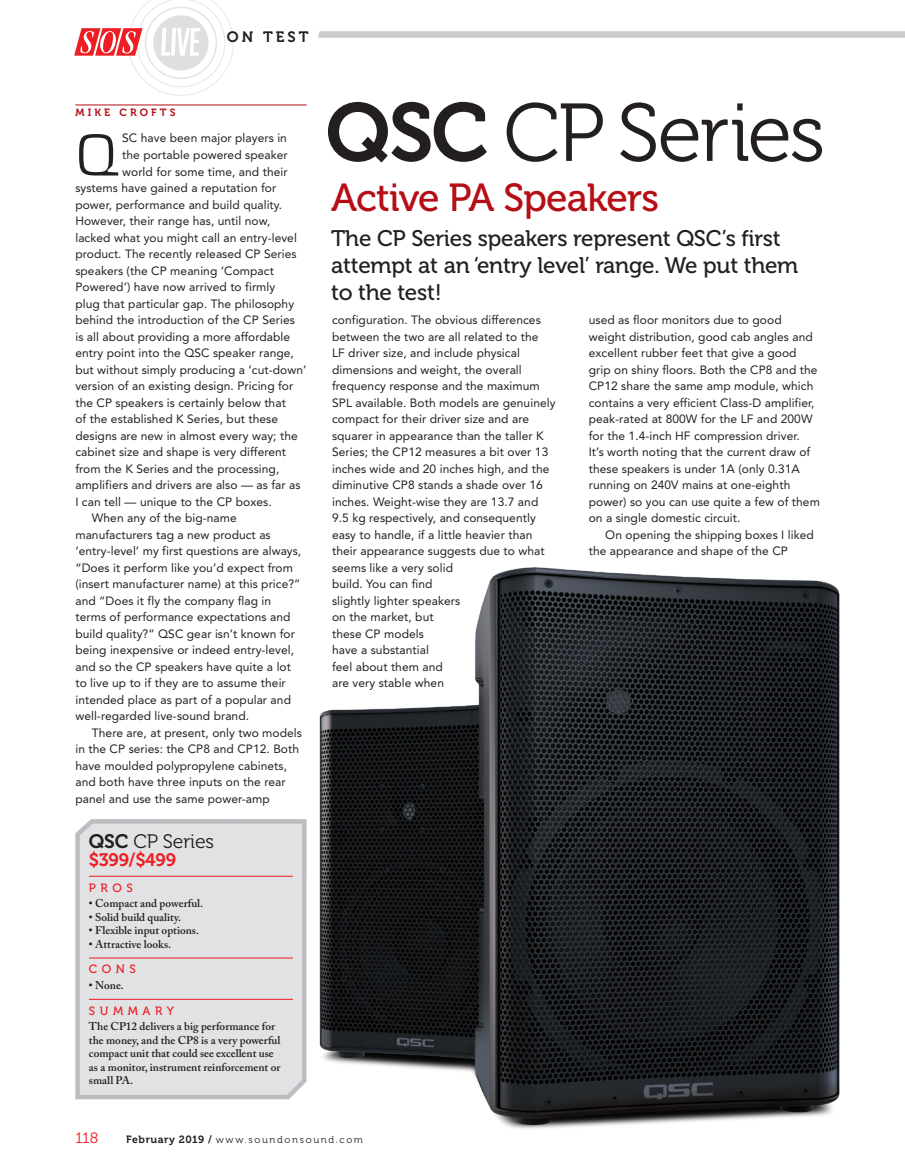
<style>
.page{position:relative;width:905px;height:1175px;background:#fff}
.page>*{position:absolute;margin:0;border:0;box-sizing:border-box;transform-origin:0 0}
.t1{font:81.75px "Museo 300";letter-spacing:-.035em;color:#231f20}
.t2{font:300 61.5px "Kontrapunkt";color:#231f20}
.t3{font:39px "Museo 500";letter-spacing:-.02em;color:#b50e16}
.t4{font:22.5px/27px "Museo 500";letter-spacing:-.01em;color:#231f20}
.t5{font:19.5px "Museo 300";letter-spacing:-.01em;color:#231f20}
.t6{font:18px "Museo 700";letter-spacing:-.015em;color:#ee1d23}
.t7{font:15px "Museo 700";letter-spacing:.2em;color:#231f20}
.t8{font:15px "Museo 300";color:#ee1d23}
.t9{font:12px/16.5px "Avenir LT Std";letter-spacing:.005em;color:#231f20}
.t10{font:12px "Museo 500 SC800";letter-spacing:.375em;color:#ee1d23}
.t11{font:600 11.25px/13.5px "Adobe Caslon Pro";color:#231f20}
.t12{font:10.5px "Museo 700";letter-spacing:.3em;color:#b50e16}
.t13{font:9.75px "Museo 300";letter-spacing:.17em;color:#231f20}
.s1{font-family:"Museo 700"}
.s2{font-family:"Museo 700";font-size:10.5px}
</style>
<div class="page">
<hr style="left:75px;top:105px;width:231px;height:1px;background:#b50e16">
<img style="left:319px;top:567px;width:521px;height:562px">
<svg style="left:75px;top:819px;width:232px;height:281px"></svg>
<hr style="left:89px;top:876px;width:204px;height:1px;background:#ee1d23">
<hr style="left:89px;top:957px;width:204px;height:1px;background:#ee1d23">
<hr style="left:89px;top:999px;width:204px;height:1px;background:#ee1d23">
<svg style="left:74px;top:0;width:159px;height:96px"></svg>
<div style="left:318px;top:31px;width:586px;height:7px;background:#cacbcd"></div>
<p class="t7" style="left:227px;top:28px;width:83px">ON TEST</p>
<p class="t12" style="left:75px;top:107px;width:102px">MIKE CROFTS</p>
<h2 class="t2" style="left:75px;top:119px;width:45px">Q</h2>
<p class="t9" style="left:122px;top:130px;width:166px">SC have been major players in</p>
<p class="t9" style="left:122px;top:147px;width:167px">the portable powered speaker</p>
<p class="t9" style="left:122px;top:163px;width:167px">world for some time, and their</p>
<p class="t9" style="left:75px;top:180px;width:202px">systems have gained a reputation for</p>
<p class="t9" style="left:75px;top:196px;width:208px">power, performance and build quality.</p>
<p class="t9" style="left:75px;top:213px;width:196px">However, their range has, until now,</p>
<p class="t9" style="left:75px;top:229px;width:223px">lacked what you might call an entry-level</p>
<p class="t9" style="left:75px;top:246px;width:223px">product. The recently released CP Series</p>
<p class="t9" style="left:75px;top:262px;width:200px">speakers (the CP meaning ‘Compact</p>
<p class="t9" style="left:75px;top:279px;width:201px">Powered’) have now arrived to firmly</p>
<p class="t9" style="left:75px;top:295px;width:220px">plug that particular gap. The philosophy</p>
<p class="t9" style="left:75px;top:312px;width:221px">behind the introduction of the CP Series</p>
<p class="t9" style="left:75px;top:328px;width:216px">is all about providing a more affordable</p>
<p class="t9" style="left:75px;top:345px;width:220px">entry point into the QSC speaker range,</p>
<p class="t9" style="left:75px;top:361px;width:232px">but without simply producing a ‘cut‑down’</p>
<p class="t9" style="left:75px;top:378px;width:219px">version of an existing design. Pricing for</p>
<p class="t9" style="left:75px;top:394px;width:212px">the CP speakers is certainly below that</p>
<p class="t9" style="left:75px;top:411px;width:204px">of the established K Series, but these</p>
<p class="t9" style="left:75px;top:427px;width:224px">designs are new in almost every way; the</p>
<p class="t9" style="left:75px;top:444px;width:212px">cabinet size and shape is very different</p>
<p class="t9" style="left:75px;top:460px;width:205px">from the K Series and the processing,</p>
<p class="t9" style="left:75px;top:477px;width:227px">amplifiers and drivers are also — as far as</p>
<p class="t9" style="left:75px;top:493px;width:198px">I can tell — unique to the CP boxes.</p>
<p class="t9" style="left:92px;top:510px;width:146px">When any of the big-name</p>
<p class="t9" style="left:75px;top:526px;width:197px">manufacturers tag a new product as</p>
<p class="t9" style="left:75px;top:543px;width:227px">‘entry-level’ my first questions are always,</p>
<p class="t9" style="left:75px;top:559px;width:219px">“Does it perform like you’d expect from</p>
<p class="t9" style="left:75px;top:576px;width:227px">(insert manufacturer name) at this price?”</p>
<p class="t9" style="left:75px;top:592px;width:197px">and “Does it fly the company flag in</p>
<p class="t9" style="left:75px;top:609px;width:216px">terms of performance expectations and</p>
<p class="t9" style="left:75px;top:625px;width:221px">build quality?” QSC gear isn’t known for</p>
<p class="t9" style="left:75px;top:642px;width:220px">being inexpensive or indeed entry-level,</p>
<p class="t9" style="left:75px;top:658px;width:217px">and so the CP speakers have quite a lot</p>
<p class="t9" style="left:75px;top:675px;width:212px">to live up to if they are to assume their</p>
<p class="t9" style="left:75px;top:691px;width:217px">intended place as part of a popular and</p>
<p class="t9" style="left:75px;top:708px;width:175px">well-regarded live‑sound brand.</p>
<p class="t9" style="left:92px;top:724px;width:211px">There are, at present, only two models</p>
<p class="t9" style="left:75px;top:741px;width:225px">in the CP series: the CP8 and CP12. Both</p>
<p class="t9" style="left:75px;top:757px;width:213px">have moulded polypropylene cabinets,</p>
<p class="t9" style="left:75px;top:774px;width:212px">and both have three inputs on the rear</p>
<p class="t9" style="left:75px;top:790px;width:196px">panel and use the same power-amp</p>
<h3 class="t5" style="left:89px;top:830px;width:127px"><span class="s1">QSC</span> CP Series</h3>
<h3 class="t6" style="left:89px;top:849px;width:89px">$399/$499</h3>
<p class="t10" style="left:89px;top:880px;width:45px">PROS</p>
<p class="t11" style="left:89px;top:896px;width:116px">• Compact and powerful.</p>
<p class="t11" style="left:89px;top:910px;width:94px">• Solid build quality.</p>
<p class="t11" style="left:89px;top:923px;width:112px">• Flexible input options.</p>
<p class="t11" style="left:89px;top:937px;width:84px">• Attractive looks.</p>
<p class="t10" style="left:89px;top:962px;width:48px">CONS</p>
<p class="t11" style="left:89px;top:978px;width:36px">• None.</p>
<p class="t10" style="left:89px;top:1003px;width:86px">SUMMARY</p>
<p class="t11" style="left:89px;top:1019px;width:193px">The CP12 delivers a big performance for the money, and the CP8 is a very powerful compact unit that could see excellent use as a monitor, instrument reinforcement or small PA.</p>
<h1 class="t1" style="left:325px;top:89px;width:501px"><span class="s1">QSC</span> CP Series</h1>
<h3 class="t3" style="left:331px;top:176px;width:329px">Active PA Speakers</h3>
<h3 class="t4" style="left:331px;top:225px;width:468px">The CP Series speakers represent QSC’s first attempt at an ‘entry level’ range. We put them to the test!</h3>
<p class="t9" style="left:332px;top:312px;width:225px">configuration. The obvious differences between the two are all related to the<br>LF driver size, and include physical dimensions and weight, the overall frequency response and the maximum<br>SPL available. Both models are genuinely compact for their driver size and are squarer in appearance than the taller K<br>Series; the CP12 measures a bit over 13 inches wide and 20 inches high, and the diminutive CP8 stands a shade over 16 inches. Weight-wise they are 13.7 and<br>9.5 kg respectively, and consequently easy to handle, if a little heavier than their appearance suggests due to what seems like a very solid<br>build. You can find<br>slightly lighter speakers<br>on the market, but<br>these CP models<br>have a substantial<br>feel about them and<br>are very stable when</p>
<p class="t9" style="left:588px;top:312px;width:233px">used as floor monitors due to good weight distribution, good cab angles and excellent rubber feet that give a good grip on shiny floors. Both the CP8 and the CP12 share the same amp module, which contains a very efficient Class‑D amplifier, peak-rated at 800W for the LF and 200W for the 1.4‑inch HF compression driver.<br>It’s worth noting that the current draw of these speakers is under 1A (only 0.31A running on 240V mains at one-eighth power) so you can use quite a few of them on a single domestic circuit.</p>
<p class="t9" style="left:588px;top:526px;width:226px;text-indent:16px">On opening the shipping boxes I liked the appearance and shape of the CP</p>
<p class="t8" style="left:75px;top:1129px;width:24px">118</p>
<p class="t13" style="left:126px;top:1133px;width:238px"><span class="s2">February 2019 /</span> www.soundonsound.com</p>
</div>
